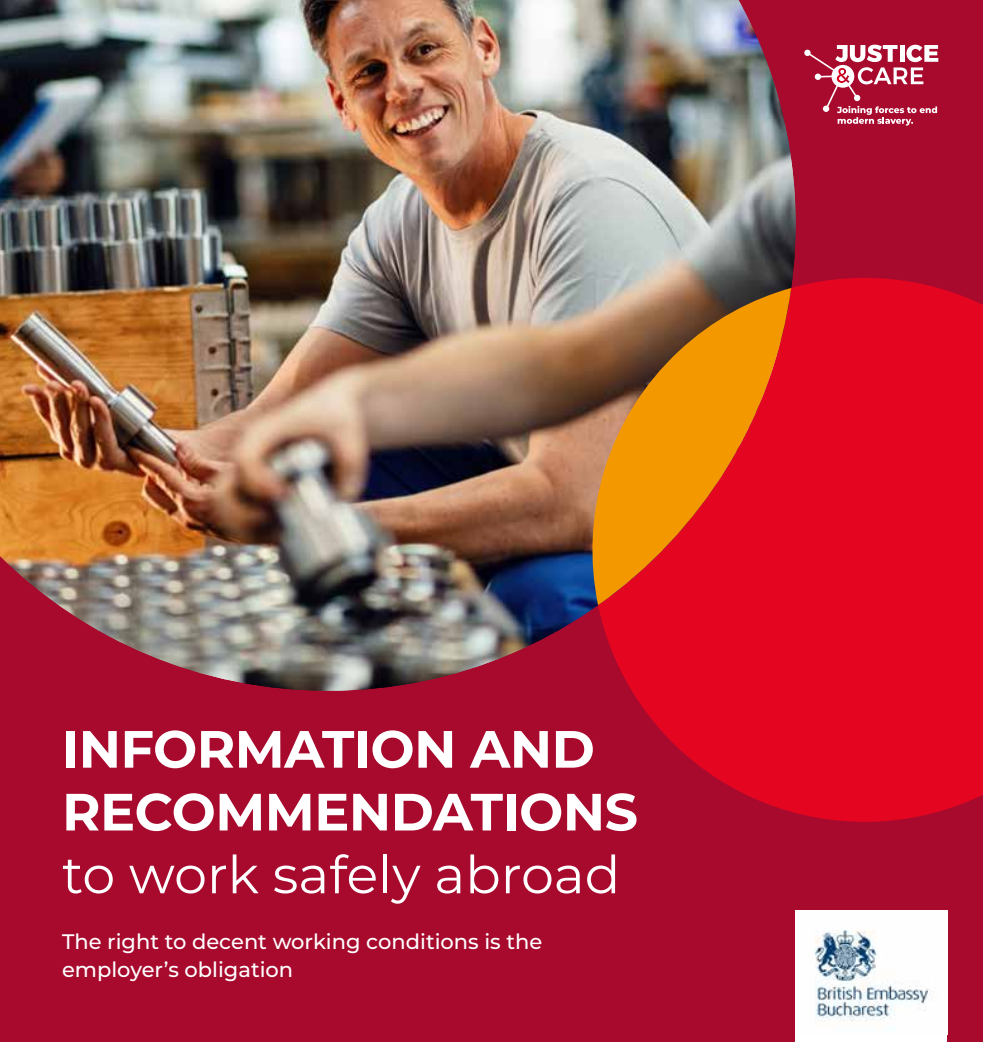
<style>
.page{position:relative;width:983px;height:1042px;background:#fff}
.page>*{position:absolute;margin:0;border:0;box-sizing:border-box;transform-origin:0 0}
.t1{font:700 52.32px/62.8px "Montserrat";letter-spacing:-.01em;color:#fff}
.t2{font:52.32px "Montserrat";color:#fff}
.t3{font:500 21px/28px "Montserrat";color:#fff}
</style>
<div class="page">
<div style="left:0;top:0;width:982px;height:1042px;background:#a80a2e"></div>
<img style="left:0;top:0;width:795px;height:691px">
<svg style="left:563px;top:248px;width:419px;height:574px;fill:#e40520"></svg>
<svg style="left:579px;top:288px;width:212px;height:317px;background:#d05d20"></svg>
<div style="left:795px;top:910px;width:151px;height:132px;background:#fff"></div>
<img style="left:815px;top:930px;width:115px;height:91px">
<svg style="left:804px;top:45px;width:134px;height:81px"></svg>
<h1 class="t1" style="left:62px;top:719px;width:577px">INFORMATION AND<br>RECOMMENDATIONS</h1>
<h1 class="t2" style="left:62px;top:849px;width:559px">to work safely abroad</h1>
<p class="t3" style="left:62px;top:929px;width:481px">The right to decent working conditions is the employer’s obligation</p>
</div>
